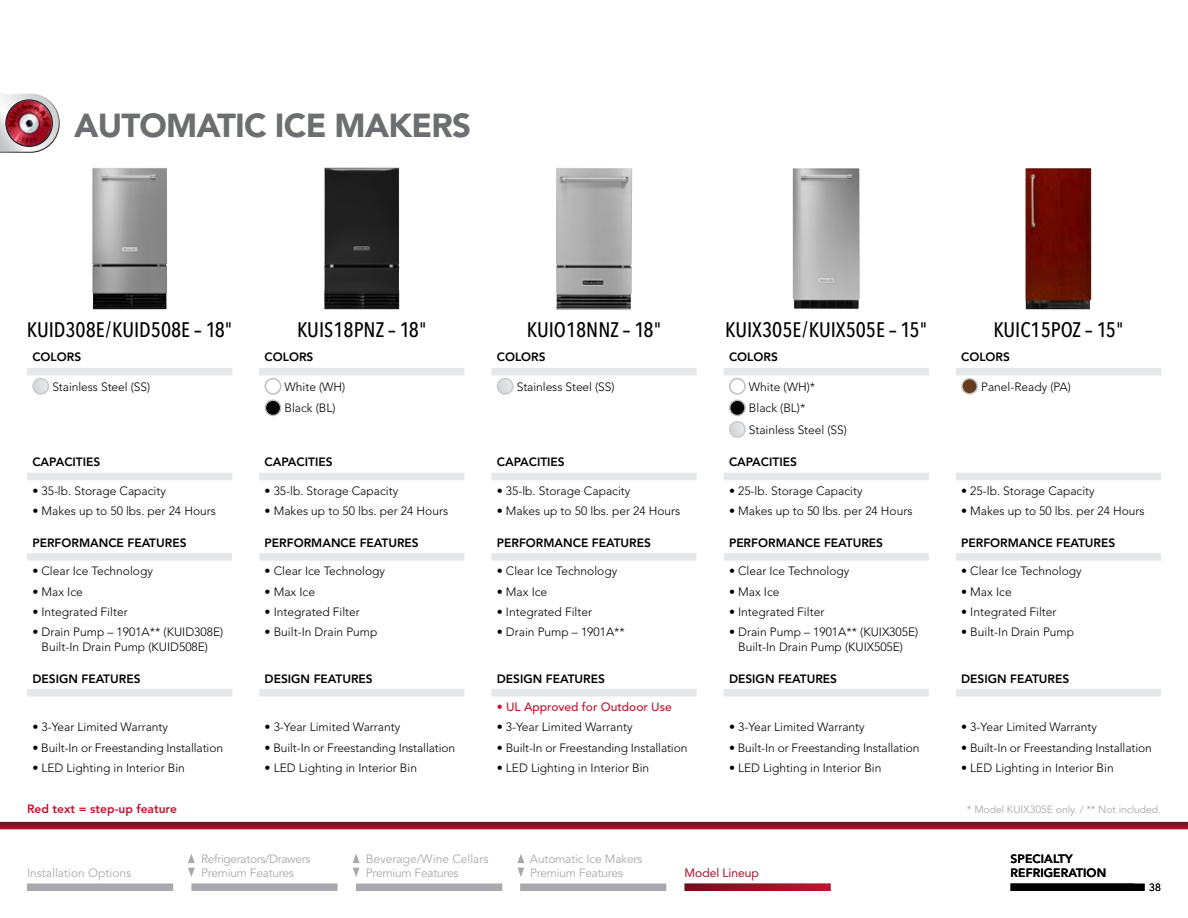
<style>
.page{position:relative;width:1188px;height:918px;background:#fff}
.page>*{position:absolute;margin:0;border:0;box-sizing:border-box;transform-origin:0 0}
.t1{font:900 33px "Avenir LT Std";letter-spacing:-.025em;color:#6d6e71}
.t2{font:500 21px "Avenir Next Condensed";color:#000}
.t3{font:300 12px/14.2px "Avenir LT Std";color:#000;text-align:center}
.t4{font:800 12px "Avenir LT Std";color:#000}
.t5{font:12px/13.5px "Avenir LT Std";letter-spacing:-.02em;color:#a7a9ac}
.t6{font:12px "Avenir LT Std";color:#a7a9ac}
.t7{font:500 12px "Avenir LT Std";color:#c41230}
.t8{font:800 12px "Avenir LT Std";color:#c41230}
.t9{font:12px "Avenir LT Std";color:#c41230}
.t10{font:10.5px "Avenir LT Std";letter-spacing:-.01em;color:#a7a9ac}
.t11{font:10.5px "Avenir LT Std";color:#000}
</style>
<div class="page">
<div style="left:356px;top:884px;width:146px;height:7px;background:#a7a9ac"></div>
<div style="left:27px;top:884px;width:146px;height:7px;background:#a7a9ac"></div>
<div style="left:191px;top:883px;width:147px;height:8px;background:#a7a9ac"></div>
<div style="left:520px;top:884px;width:146px;height:7px;background:#a7a9ac"></div>
<svg style="left:353px;top:854px;width:7px;height:23px"></svg>
<svg style="left:188px;top:854px;width:7px;height:23px"></svg>
<svg style="left:517px;top:854px;width:7px;height:23px"></svg>
<div style="left:1011px;top:884px;width:134px;height:7px;background:#000"></div>
<svg style="left:685px;top:884px;width:146px;height:7px"></svg>
<svg style="left:0;top:822px;width:1188px;height:7px;background:#8f1125"></svg>
<img style="left:793px;top:168px;width:67px;height:141px">
<img style="left:556px;top:168px;width:76px;height:142px">
<img style="left:92px;top:168px;width:75px;height:141px">
<svg style="left:0;top:93px;width:60px;height:60px"></svg>
<img style="left:6px;top:100px;width:47px;height:46px;border-radius:23px">
<div style="left:5px;top:99px;width:48px;height:48px;border:1px solid #232020;border-radius:50%"></div>
<img style="left:324px;top:168px;width:75px;height:141px">
<img style="left:1025px;top:168px;width:66px;height:141px">
<svg style="left:27px;top:368px;width:1134px;height:7px;background:#e8e9ea"></svg>
<svg style="left:27px;top:473px;width:1134px;height:88px"></svg>
<svg style="left:232px;top:553px;width:492px;height:8px"></svg>
<svg style="left:27px;top:689px;width:1134px;height:8px"></svg>
<div style="left:33px;top:379px;width:15px;height:15px;background:#dddee0;border-radius:8px"></div>
<div style="left:32px;top:378px;width:17px;height:17px;border:2px solid #c7c8ca;border-radius:50%"></div>
<div style="left:265px;top:378px;width:16px;height:17px;border:2px solid #bcbec0;border-radius:50%"></div>
<div style="left:498px;top:379px;width:15px;height:15px;background:#dddee0;border-radius:8px"></div>
<div style="left:497px;top:378px;width:17px;height:17px;border:2px solid #c7c8ca;border-radius:50%"></div>
<div style="left:729px;top:378px;width:17px;height:17px;border:2px solid #bcbec0;border-radius:50%"></div>
<svg style="left:962px;top:379px;width:15px;height:15px"></svg>
<div style="left:961px;top:378px;width:17px;height:17px;border:2px solid #c7c8ca;border-radius:50%"></div>
<div style="left:265px;top:400px;width:16px;height:16px;background:#000;border-radius:50%"></div>
<div style="left:265px;top:399px;width:16px;height:17px;border:2px solid #bcbec0;border-radius:50%"></div>
<div style="left:730px;top:400px;width:15px;height:16px;background:#000;border-radius:50%"></div>
<div style="left:729px;top:399px;width:17px;height:17px;border:2px solid #bcbec0;border-radius:50%"></div>
<div style="left:730px;top:422px;width:15px;height:15px;background:#dddee0;border-radius:8px"></div>
<div style="left:729px;top:421px;width:17px;height:17px;border:2px solid #c7c8ca;border-radius:50%"></div>
<h1 class="t1" style="left:74px;top:105px;width:284px">AUTOMATIC ICE MAKERS</h1>
<h2 class="t2" style="left:27px;top:317px;width:207px">KUID308E/KUID508E – 18"</h2>
<h2 class="t2" style="left:527px;top:317px;width:136px">KUIO18NNZ – 18"</h2>
<h2 class="t2" style="left:725px;top:317px;width:204px">KUIX305E/KUIX505E – 15"</h2>
<h2 class="t2" style="left:297px;top:317px;width:131px">KUIS18PNZ – 18"</h2>
<h2 class="t2" style="left:993px;top:317px;width:132px">KUIC15POZ – 15"</h2>
<p class="t4" style="left:32px;top:350px;width:50px">COLORS</p>
<p class="t4" style="left:265px;top:350px;width:50px">COLORS</p>
<p class="t4" style="left:497px;top:350px;width:50px">COLORS</p>
<p class="t4" style="left:729px;top:350px;width:50px">COLORS</p>
<p class="t4" style="left:961px;top:350px;width:50px">COLORS</p>
<p class="t3" style="left:52px;top:379px;width:99px">Stainless Steel (SS)</p>
<p class="t3" style="left:285px;top:379px;width:62px">White (WH)</p>
<p class="t3" style="left:517px;top:379px;width:99px">Stainless Steel (SS)</p>
<p class="t3" style="left:749px;top:379px;width:68px">White (WH)*</p>
<p class="t3" style="left:981px;top:379px;width:91px">Panel-Ready (PA)</p>
<p class="t3" style="left:285px;top:401px;width:53px">Black (BL)</p>
<p class="t3" style="left:749px;top:397px;width:99px;line-height:21.6px;text-align:left">Black (BL)*<br>Stainless Steel (SS)</p>
<p class="t4" style="left:32px;top:455px;width:69px">CAPACITIES</p>
<p class="t4" style="left:265px;top:455px;width:69px">CAPACITIES</p>
<p class="t4" style="left:497px;top:455px;width:69px">CAPACITIES</p>
<p class="t4" style="left:729px;top:455px;width:69px">CAPACITIES</p>
<p class="t3" style="left:32px;top:484px;width:135px">• 35-lb. Storage Capacity</p>
<p class="t3" style="left:265px;top:484px;width:135px">• 35-lb. Storage Capacity</p>
<p class="t3" style="left:497px;top:484px;width:135px">• 35-lb. Storage Capacity</p>
<p class="t3" style="left:729px;top:484px;width:135px">• 25-lb. Storage Capacity</p>
<p class="t3" style="left:961px;top:484px;width:135px">• 25-lb. Storage Capacity</p>
<p class="t3" style="left:32px;top:504px;width:185px">• Makes up to 50 lbs. per 24 Hours</p>
<p class="t3" style="left:265px;top:504px;width:185px">• Makes up to 50 lbs. per 24 Hours</p>
<p class="t3" style="left:497px;top:504px;width:185px">• Makes up to 50 lbs. per 24 Hours</p>
<p class="t3" style="left:729px;top:504px;width:185px">• Makes up to 50 lbs. per 24 Hours</p>
<p class="t3" style="left:961px;top:504px;width:185px">• Makes up to 50 lbs. per 24 Hours</p>
<p class="t4" style="left:32px;top:535px;width:156px">PERFORMANCE FEATURES</p>
<p class="t4" style="left:265px;top:535px;width:156px">PERFORMANCE FEATURES</p>
<p class="t4" style="left:497px;top:535px;width:156px">PERFORMANCE FEATURES</p>
<p class="t4" style="left:729px;top:535px;width:156px">PERFORMANCE FEATURES</p>
<p class="t4" style="left:961px;top:535px;width:156px">PERFORMANCE FEATURES</p>
<p class="t3" style="left:32px;top:564px;width:122px">• Clear Ice Technology</p>
<p class="t3" style="left:265px;top:564px;width:122px">• Clear Ice Technology</p>
<p class="t3" style="left:497px;top:564px;width:122px">• Clear Ice Technology</p>
<p class="t3" style="left:729px;top:564px;width:122px">• Clear Ice Technology</p>
<p class="t3" style="left:961px;top:564px;width:122px">• Clear Ice Technology</p>
<p class="t3" style="left:32px;top:584px;width:52px">• Max Ice</p>
<p class="t3" style="left:265px;top:584px;width:52px">• Max Ice</p>
<p class="t3" style="left:497px;top:584px;width:52px">• Max Ice</p>
<p class="t3" style="left:729px;top:584px;width:52px">• Max Ice</p>
<p class="t3" style="left:961px;top:584px;width:52px">• Max Ice</p>
<p class="t3" style="left:32px;top:605px;width:97px">• Integrated Filter</p>
<p class="t3" style="left:265px;top:605px;width:97px">• Integrated Filter</p>
<p class="t3" style="left:497px;top:605px;width:97px">• Integrated Filter</p>
<p class="t3" style="left:729px;top:605px;width:97px">• Integrated Filter</p>
<p class="t3" style="left:961px;top:605px;width:97px">• Integrated Filter</p>
<p class="t3" style="left:32px;top:625px;width:192px">• Drain Pump – 1901A** (KUID308E)<br>Built-In Drain Pump (KUID508E)</p>
<p class="t3" style="left:265px;top:625px;width:114px">• Built-In Drain Pump</p>
<p class="t3" style="left:497px;top:625px;width:130px">• Drain Pump – 1901A**</p>
<p class="t3" style="left:729px;top:625px;width:191px">• Drain Pump – 1901A** (KUIX305E)<br>Built-In Drain Pump (KUIX505E)</p>
<p class="t3" style="left:961px;top:625px;width:114px">• Built-In Drain Pump</p>
<p class="t4" style="left:32px;top:671px;width:110px">DESIGN FEATURES</p>
<p class="t4" style="left:265px;top:671px;width:110px">DESIGN FEATURES</p>
<p class="t4" style="left:497px;top:671px;width:110px">DESIGN FEATURES</p>
<p class="t4" style="left:729px;top:671px;width:110px">DESIGN FEATURES</p>
<p class="t4" style="left:961px;top:671px;width:110px">DESIGN FEATURES</p>
<p class="t7" style="left:497px;top:700px;width:176px">• UL Approved for Outdoor Use</p>
<p class="t3" style="left:32px;top:720px;width:137px">• 3-Year Limited Warranty</p>
<p class="t3" style="left:265px;top:720px;width:137px">• 3-Year Limited Warranty</p>
<p class="t3" style="left:497px;top:720px;width:137px">• 3-Year Limited Warranty</p>
<p class="t3" style="left:729px;top:720px;width:137px">• 3-Year Limited Warranty</p>
<p class="t3" style="left:961px;top:720px;width:137px">• 3-Year Limited Warranty</p>
<p class="t3" style="left:32px;top:740px;width:192px">• Built-In or Freestanding Installation</p>
<p class="t3" style="left:265px;top:740px;width:192px">• Built-In or Freestanding Installation</p>
<p class="t3" style="left:497px;top:740px;width:192px">• Built-In or Freestanding Installation</p>
<p class="t3" style="left:729px;top:740px;width:192px">• Built-In or Freestanding Installation</p>
<p class="t3" style="left:961px;top:740px;width:192px">• Built-In or Freestanding Installation</p>
<p class="t3" style="left:32px;top:761px;width:154px">• LED Lighting in Interior Bin</p>
<p class="t3" style="left:265px;top:761px;width:154px">• LED Lighting in Interior Bin</p>
<p class="t3" style="left:497px;top:761px;width:154px">• LED Lighting in Interior Bin</p>
<p class="t3" style="left:729px;top:761px;width:154px">• LED Lighting in Interior Bin</p>
<p class="t3" style="left:961px;top:761px;width:154px">• LED Lighting in Interior Bin</p>
<p class="t8" style="left:27px;top:801px;width:151px">RED TEXT = STEP-UP FEATURE</p>
<p class="t10" style="left:967px;top:803px;width:196px">* Model KUIX305E only. / ** Not included.</p>
<p class="t5" style="left:201px;top:853px;width:111px">Refrigerators/Drawers<br>Premium Features</p>
<p class="t5" style="left:530px;top:853px;width:114px">Automatic Ice Makers<br>Premium Features</p>
<p class="t4" style="left:1011px;top:852px;width:64px">SPECIALTYECIALTY</p>
<p class="t6" style="left:366px;top:852px;width:124px">Beverage/Wine Cellars</p>
<p class="t6" style="left:27px;top:866px;width:106px">Installation Options</p>
<p class="t5" style="left:366px;top:866px;width:94px">Premium Features</p>
<p class="t9" style="left:685px;top:866px;width:76px">Model Lineup</p>
<p class="t4" style="left:1011px;top:865px;width:97px">REFRIGERATIONFRIGERATION</p>
<p class="t11" style="left:1149px;top:881px;width:13px">38</p>
</div>
